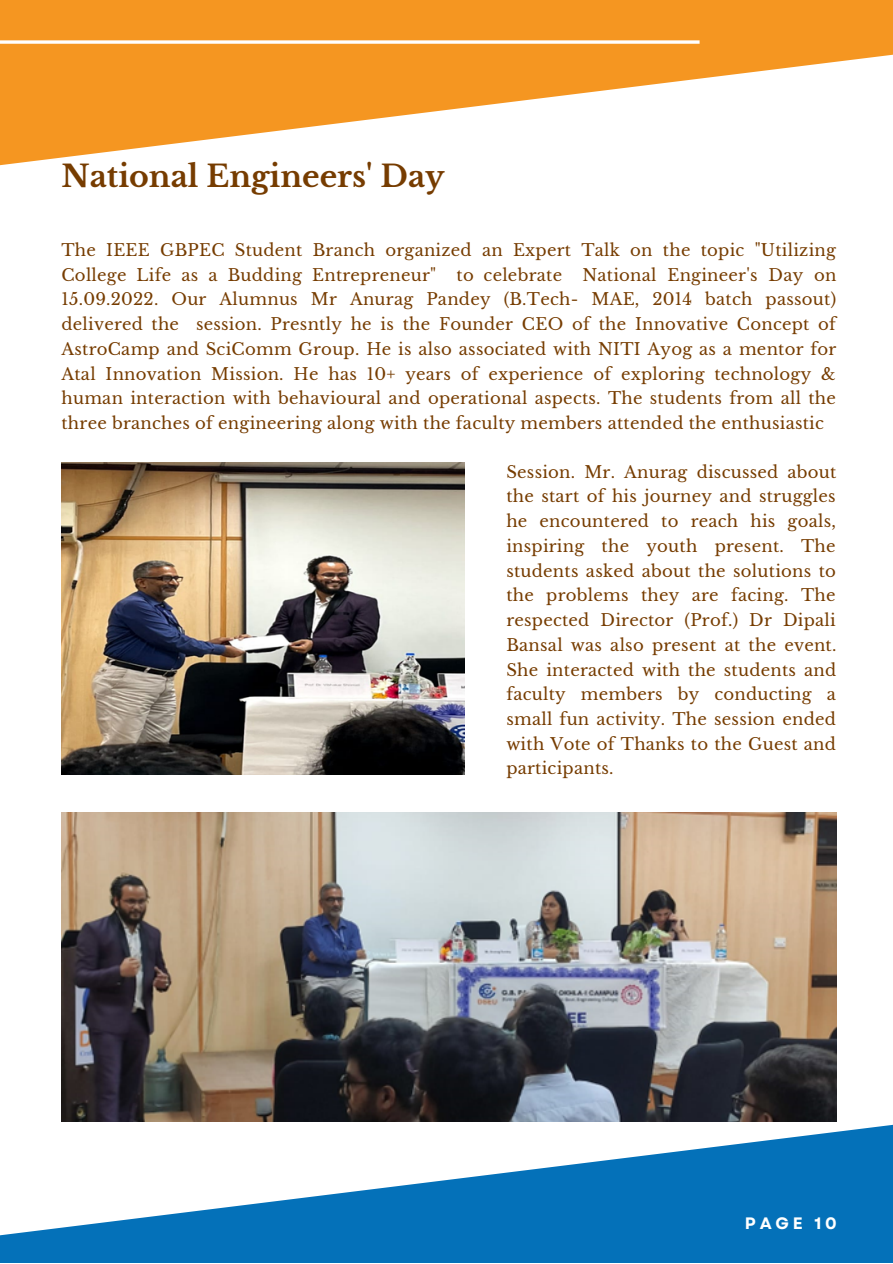
<style>
.page{position:relative;width:893px;height:1264px;background:#fff}
.page>*{position:absolute;margin:0;border:0;box-sizing:border-box;transform-origin:0 0}
.t1{font:700 30px "Libre Baskerville";color:#763c00}
.t2{font:16.5px/24.8px "Libre Baskerville";letter-spacing:.015em;color:#763c00;text-align:justify}
.t3{font:700 16.5px "Garet";letter-spacing:.23em;color:#fff}
</style>
<div class="page">
<img style="left:61px;top:462px;width:403px;height:312px">
<svg style="left:0;top:1121px;width:892px;height:141px;fill:#0471b9"></svg>
<svg style="left:0;top:0;width:892px;height:166px;fill:#f59621"></svg>
<svg style="left:0;top:40px;width:699px;height:4px"></svg>
<img style="left:61px;top:812px;width:775px;height:309px">
<h1 class="t1" style="left:61px;top:158px;width:384px">National Engineers' Day</h1>
<p class="t2" style="left:61px;top:238px;width:776px">The IEEE GBPEC Student Branch organized an Expert Talk on the topic "Utilizing College Life as a Budding Entrepreneur" to celebrate National Engineer's Day on 15.09.2022. Our Alumnus Mr Anurag Pandey (B.Tech- MAE, 2014 batch passout) delivered the session. Presntly he is the Founder CEO of the Innovative Concept of AstroCamp and SciComm Group. He is also associated with NITI Ayog as a mentor for Atal Innovation Mission. He has 10+ years of experience of exploring technology &amp; human interaction with behavioural and operational aspects. The students from all the three branches of engineering along with the faculty members attended the enthusiastic</p>
<p class="t2" style="left:506px;top:459px;width:331px">Session. Mr. Anurag discussed about the start of his journey and struggles he encountered to reach his goals, inspiring the youth present. The students asked about the solutions to the problems they are facing. The respected Director (Prof.) Dr Dipali Bansal was also present at the event.<br>She interacted with the students and faculty members by conducting a small fun activity. The session ended with Vote of Thanks to the Guest and participants.</p>
<p class="t3" style="left:744px;top:1210px;width:93px">PAGE 10</p>
</div>
